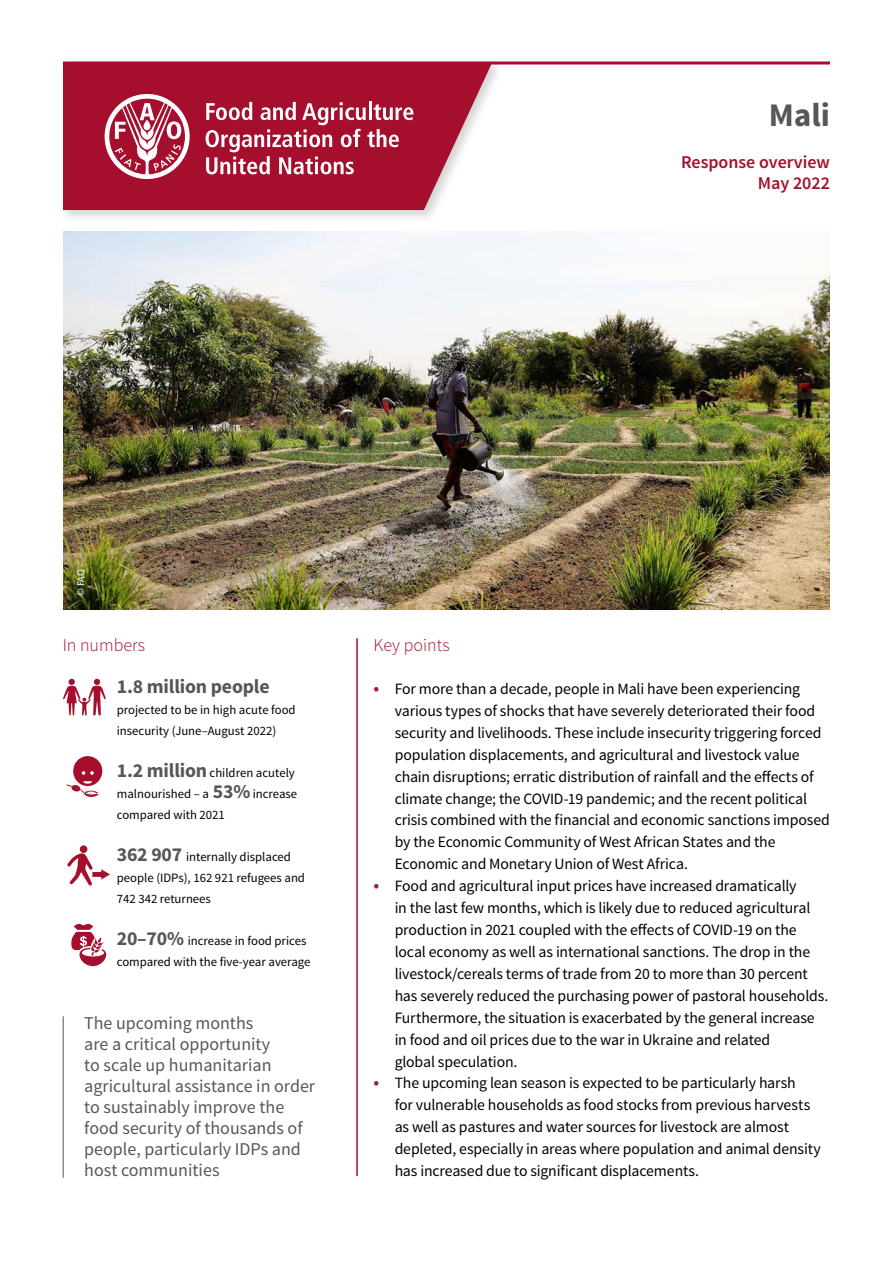
<style>
.page{position:relative;width:893px;height:1263px;background:#fff}
.page>*{position:absolute;margin:0;border:0;box-sizing:border-box;transform-origin:0 0}
.t1{font:700 33px "Source Sans Pro";color:#575756}
.t2{font:700 19.8px "Source Sans Pro";letter-spacing:-.01em;color:#575756}
.t3{font:18px/21px "Source Sans Pro";color:#575756}
.t4{font:600 18px/21px "Source Sans Pro";color:#a50f2d;text-align:right}
.t5{font:300 18px "Source Sans Pro";color:#a50f2d}
.t6{font:15.75px/21.9px "Source Sans Pro";letter-spacing:-.01em;color:#000}
.t7{font:12.75px/21px "Source Sans Pro";color:#000}
.t8{font:10.5px "Source Sans Pro";color:#fff}
.s1{font-weight:700;font-size:19.8px;color:#575756}
.s2{font-weight:600;font-size:18px;color:#a12236}
</style>
<div class="page">
<svg style="left:63px;top:64px;width:429px;height:146px;background:#af2b46"></svg>
<svg style="left:105px;top:94px;width:85px;height:85px"></svg>
<svg style="left:206px;top:102px;width:207px;height:72px"></svg>
<hr style="left:63px;top:61px;width:767px;height:3px;background:#a50f2d">
<hr style="left:356px;top:638px;width:2px;height:538px;background:#a50f2d">
<hr style="left:63px;top:1016px;width:1px;height:162px;background:#575756">
<img style="left:63px;top:231px;width:767px;height:378px">
<svg style="left:63px;top:679px;width:43px;height:36px"></svg>
<svg style="left:66px;top:756px;width:36px;height:41px"></svg>
<svg style="left:67px;top:845px;width:43px;height:40px"></svg>
<svg style="left:71px;top:924px;width:35px;height:42px"></svg>
<h1 class="t1" style="left:769px;top:94px;width:63px">Mali</h1>
<p class="t4" style="left:681px;top:152px;width:150px">Response overview<br>May 2022</p>
<p class="t8" style="left:74px;top:596px;width:29px;rotate:-90deg">© FAO</p>
<p class="t5" style="left:63px;top:634px;width:84px">In numbers</p>
<p class="t2" style="left:117px;top:674px;width:154px">1.8 million people</p>
<p class="t7" style="left:117px;top:699px;width:180px">projected to be in high acute food insecurity (June–August 2022)</p>
<p class="t7" style="left:117px;top:762px;width:182px"><span class="s1">1.2 million</span> children acutely malnourished – a <span class="s1">53%</span> increase compared with 2021</p>
<p class="t7" style="left:117px;top:846px;width:190px"><span class="s1">362 907</span> internally displaced people (IDPs), 162 921 refugees and<br>742 342 returnees</p>
<p class="t7" style="left:117px;top:930px;width:195px"><span class="s1">20–70%</span> increase in food prices compared with the five-year average</p>
<p class="t3" style="left:84px;top:1013px;width:232px">The upcoming months<br>are a critical opportunity<br>to scale up humanitarian agricultural assistance in order to sustainably improve the food security of thousands of people, particularly IDPs and host communities</p>
<p class="t5" style="left:373px;top:634px;width:78px">Key points</p>
<p class="t6" style="left:395px;top:678px;width:437px;text-indent:-21px"><span class="s2">•</span> For more than a decade, people in Mali have been experiencing various types of shocks that have severely deteriorated their food security and livelihoods. These include insecurity triggering forced population displacements, and agricultural and livestock value chain disruptions; erratic distribution of rainfall and the e-ects of climate change; the COVID-19 pandemic; and the recent political crisis combined with the financial and economic sanctions imposed by the Economic Community of West African States and the Economic and Monetary Union of West Africa.</p>
<p class="t6" style="left:395px;top:875px;width:435px;text-indent:-21px"><span class="s2">•</span> Food and agricultural input prices have increased dramatically<br>in the last few months, which is likely due to reduced agricultural production in 2021 coupled with the e-ects of COVID-19 on the local economy as well as international sanctions. The drop in the livestock/cereals terms of trade from 20 to more than 30 percent has severely reduced the purchasing power of pastoral households.<br>Furthermore, the situation is exacerbated by the general increase in food and oil prices due to the war in Ukraine and related<br>global speculation.</p>
<p class="t6" style="left:395px;top:1072px;width:427px;text-indent:-21px"><span class="s2">•</span> The upcoming lean season is expected to be particularly harsh<br>for vulnerable households as food stocks from previous harvests as well as pastures and water sources for livestock are almost depleted, especially in areas where population and animal density has increased due to significant displacements.</p>
</div>
